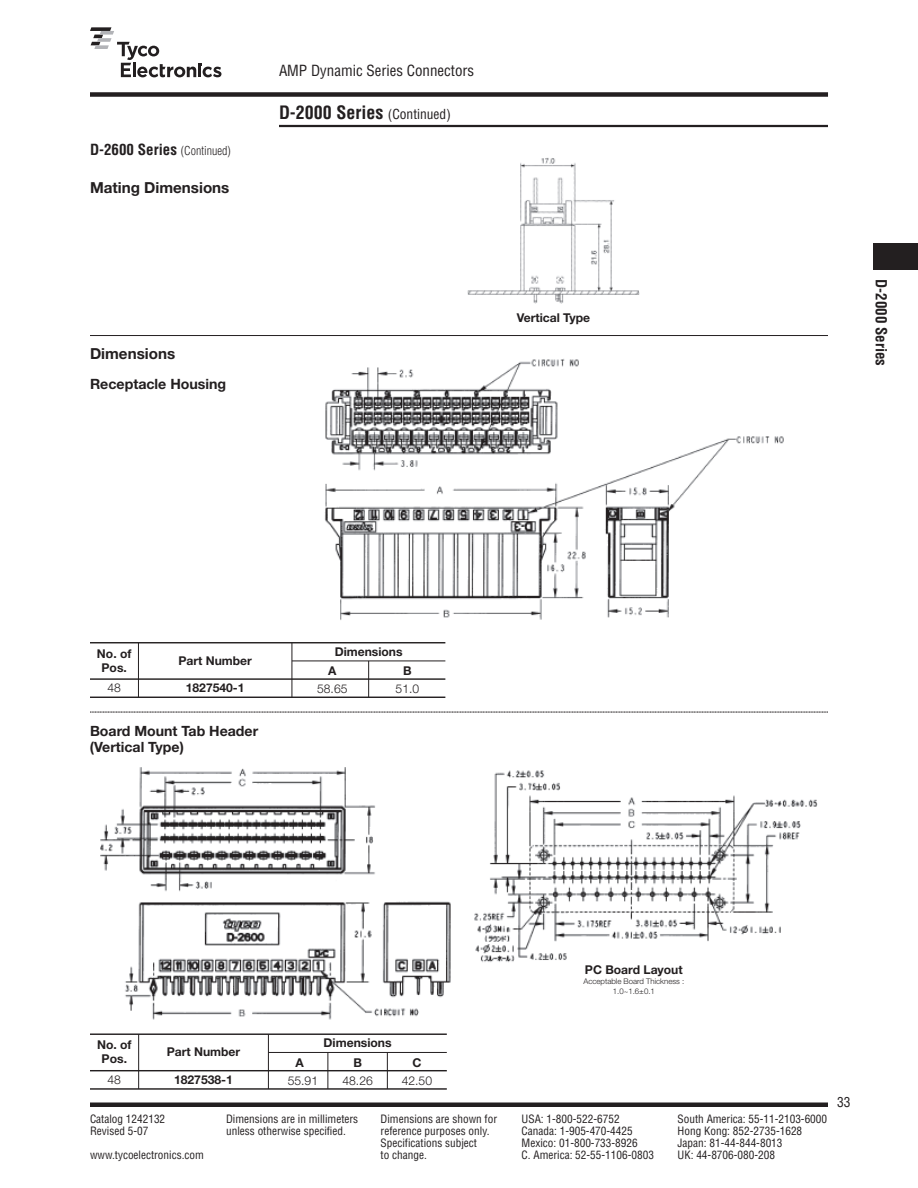
<style>
.page{position:relative;width:918px;height:1188px;background:#fff}
.page>*{position:absolute;margin:0;border:0;box-sizing:border-box;transform-origin:0 0}
.t1{font:700 condensed 18px "Helvetica";color:#231f20}
.t2{font:700 15.15px "Helvetica Neue";color:#231f20}
.t3{font:700 condensed 15px "Helvetica";color:#231f20}
.t4{font:condensed 15px "Helvetica";color:#231f20}
.t5{font:700 14.25px "Helvetica Neue";color:#231f20}
.t6{font:700 14.1px/16.2px "Helvetica Neue";color:#231f20}
.t7{font:condensed 13.5px "Helvetica";color:#231f20}
.t8{font:700 12.15px/14.1px "Helvetica Neue";color:#231f20;text-align:center}
.t9{font:300 12.15px "Helvetica Neue";color:#231f20}
.t10{font:condensed 11.25px "Helvetica";color:#231f20}
.t11{font:300 7.8px/9.9px "Helvetica Neue";color:#231f20;text-align:center}
.s1{font-weight:300;font-size:12px}
.s2{font-weight:400;font-size:13.5px}
.s3{color:#fff}
</style>
<div class="page">
<div style="left:90px;top:1102px;width:738px;height:5px;background:#231f20"></div>
<hr style="left:279px;top:125px;width:549px;height:2px;background:#231f20">
<div style="left:90px;top:92px;width:738px;height:5px;background:#231f20"></div>
<svg style="left:90px;top:27px;width:131px;height:50px"></svg>
<div style="left:873px;top:243px;width:45px;height:27px;background:#231f20"></div>
<hr style="left:90px;top:335px;width:738px;height:1px;background:#231f20">
<svg style="left:90px;top:712px;width:738px;height:1px"></svg>
<img style="left:468px;top:158px;width:171px;height:146px">
<img style="left:324px;top:358px;width:460px;height:262px">
<img style="left:100px;top:767px;width:718px;height:253px">
<hr style="left:90px;top:678px;width:355px;height:2px;background:#231f20">
<hr style="left:90px;top:697px;width:355px;height:1px;background:#231f20">
<hr style="left:138px;top:643px;width:1px;height:54px;background:#231f20">
<hr style="left:292px;top:643px;width:1px;height:54px;background:#231f20">
<hr style="left:368px;top:661px;width:1px;height:36px;background:#231f20">
<hr style="left:90px;top:642px;width:355px;height:1px;background:#231f20">
<hr style="left:292px;top:661px;width:153px;height:1px;background:#231f20">
<hr style="left:90px;top:1070px;width:357px;height:1px;background:#231f20">
<hr style="left:90px;top:1088px;width:357px;height:2px;background:#231f20">
<hr style="left:138px;top:1034px;width:1px;height:55px;background:#231f20">
<hr style="left:268px;top:1034px;width:1px;height:55px;background:#231f20">
<hr style="left:328px;top:1052px;width:1px;height:37px;background:#231f20">
<hr style="left:387px;top:1052px;width:1px;height:37px;background:#231f20">
<hr style="left:90px;top:1033px;width:357px;height:2px;background:#231f20">
<hr style="left:268px;top:1052px;width:179px;height:1px;background:#231f20">
<h3 class="t3" style="left:90px;top:141px;width:142px">D-2600 Series <span class="s1">(Continued)</span></h3>
<h2 class="t2" style="left:90px;top:182px;width:141px">Mating Dimensions</h2>
<h2 class="t2" style="left:90px;top:348px;width:87px">Dimensions</h2>
<p class="t5" style="left:90px;top:379px;width:138px">Receptacle Housing</p>
<h3 class="t4" style="left:279px;top:62px;width:197px">AMP Dynamic Series Connectors</h3>
<h1 class="t1" style="left:279px;top:103px;width:173px">D-2000 Series <span class="s2">(Continued)</span></h1>
<p class="t8" style="left:517px;top:311px;width:75px">Vertical Type</p>
<h3 class="t3" style="left:890px;top:279px;width:88px;rotate:90deg">D-2000 Series</h3>
<p class="t8" style="left:178px;top:654px;width:75px">Part Number</p>
<p class="t8" style="left:328px;top:643px;width:76px;line-height:19.6px;text-align:left;text-indent:7px">Dimensions<br>A</p>
<p class="t8" style="left:97px;top:647px;width:36px">No. of<br>Pos.</p>
<p class="t9" style="left:108px;top:683px;width:15px">48</p>
<p class="t8" style="left:403px;top:665px;width:10px">B</p>
<p class="t8" style="left:186px;top:682px;width:60px">1827540-1</p>
<p class="t9" style="left:317px;top:685px;width:32px">58.65</p>
<p class="t9" style="left:396px;top:685px;width:25px">51.0</p>
<p class="t6" style="left:90px;top:724px;width:170px">Board Mount Tab Header (Vertical Type)</p>
<p class="t8" style="left:585px;top:963px;width:99px">PC Board Layout</p>
<p class="t11" style="left:583px;top:977px;width:102px">Acceptable Board Thickness :<br>1.0~1.6±0.1</p>
<p class="t8" style="left:97px;top:1039px;width:36px">No. of<br>Pos.</p>
<p class="t9" style="left:108px;top:1075px;width:15px">48</p>
<p class="t8" style="left:167px;top:1046px;width:75px">Part Number</p>
<p class="t8" style="left:324px;top:1037px;width:70px">Dimensions</p>
<p class="t8" style="left:295px;top:1056px;width:10px">A</p>
<p class="t8" style="left:353px;top:1056px;width:10px">B</p>
<p class="t8" style="left:412px;top:1056px;width:11px">C</p>
<p class="t8" style="left:174px;top:1074px;width:60px">1827538-1</p>
<p class="t9" style="left:281px;top:1076px;width:39px"><span class="s3">0</span>55.91</p>
<p class="t9" style="left:342px;top:1076px;width:32px">48.26</p>
<p class="t9" style="left:402px;top:1076px;width:32px">42.50</p>
<p class="t10" style="left:90px;top:1112px;width:77px">Catalog 1242132</p>
<p class="t10" style="left:226px;top:1112px;width:134px">Dimensions are in millimeters</p>
<p class="t10" style="left:381px;top:1112px;width:118px">Dimensions are shown for</p>
<p class="t10" style="left:522px;top:1112px;width:100px">USA: 1-800-522-6752</p>
<p class="t10" style="left:678px;top:1112px;width:151px">South America: 55-11-2103-6000</p>
<p class="t10" style="left:90px;top:1124px;width:60px">Revised 5-07</p>
<p class="t10" style="left:226px;top:1124px;width:121px">unless otherwise specified.</p>
<p class="t10" style="left:381px;top:1124px;width:110px">reference purposes only.</p>
<p class="t10" style="left:522px;top:1124px;width:113px">Canada: 1-905-470-4425</p>
<p class="t10" style="left:678px;top:1124px;width:126px">Hong Kong: 852-2735-1628</p>
<p class="t10" style="left:381px;top:1136px;width:98px">Specifications subject</p>
<p class="t10" style="left:522px;top:1136px;width:118px">Mexico: 01-800-733-8926</p>
<p class="t10" style="left:678px;top:1136px;width:106px">Japan: 81-44-844-8013</p>
<p class="t10" style="left:90px;top:1148px;width:115px">www.tycoelectronics.com</p>
<p class="t10" style="left:381px;top:1148px;width:48px">to change.</p>
<p class="t10" style="left:522px;top:1148px;width:134px">C. America: 52-55-1106-0803</p>
<p class="t10" style="left:678px;top:1148px;width:99px">UK: 44-8706-080-208</p>
<p class="t7" style="left:837px;top:1094px;width:15px">33</p>
</div>
